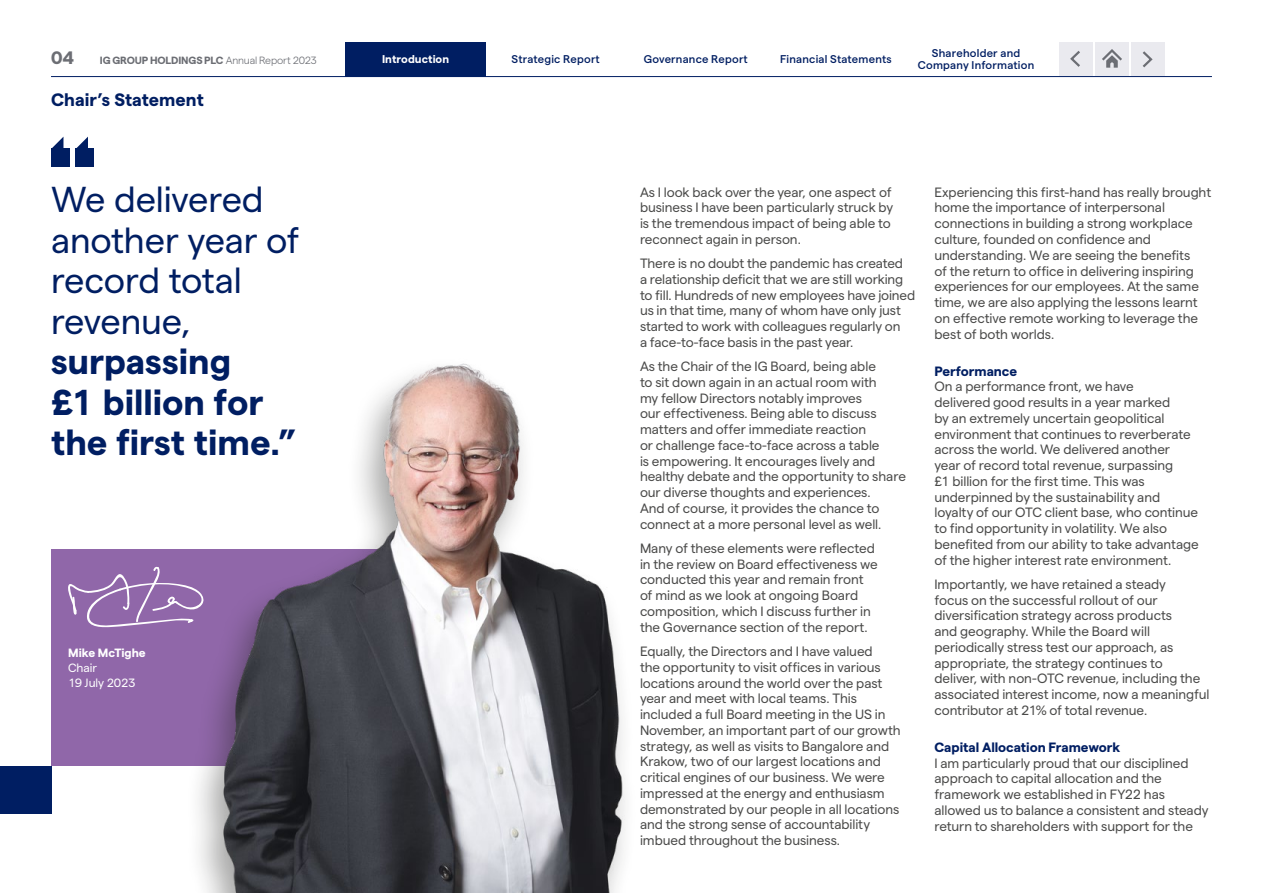
<style>
.page{position:relative;width:1263px;height:893px;background:#fff}
.page>*{position:absolute;margin:0;border:0;box-sizing:border-box;transform-origin:0 0}
.t1{font:36px/40.5px "Matter IGTF";letter-spacing:-.005em;color:#001e62}
.t2{font:700 36px/40.5px "Matter IGTF";color:#001e62}
.t3{font:700 18px "Matter IGTF";color:#001e62}
.t4{font:700 18px "Matter IGTF";color:#6c6e74}
.t5{font:13.5px/15.8px "Matter IGTF";letter-spacing:-.005em;color:#4a4a49}
.t6{font:700 13.5px "Matter IGTF";letter-spacing:-.005em;color:#001e62}
.t7{font:12px/15px "Matter IGTF";color:#fff}
.t8{font:700 12px "Matter IGTF";color:#fff}
.t9{font:500 11.25px "Matter IGTF";letter-spacing:.02em;color:#001e62}
.t10{font:700 11.25px "Matter IGTF";letter-spacing:.005em;color:#fff}
.t11{font:700 10.5px "Matter IGTF";letter-spacing:-.01em;color:#6c6e74}
.s1{font-weight:300}
</style>
<div class="page">
<div style="left:0;top:766px;width:51px;height:48px;background:#001e62"></div>
<div style="left:51px;top:549px;width:415px;height:216px;background:#9067a9"></div>
<img style="left:128px;top:363px;width:498px;height:530px">
<div style="left:345px;top:42px;width:141px;height:34px;background:#001e62"></div>
<hr style="left:51px;top:76px;width:1161px;height:1px;background:#001e62">
<div style="left:76px;top:149px;width:18px;height:18px;background:#001e62"></div>
<svg style="left:76px;top:137px;width:12px;height:12px"></svg>
<div style="left:51px;top:149px;width:18px;height:18px;background:#001e62"></div>
<svg style="left:51px;top:137px;width:12px;height:12px"></svg>
<svg style="left:68px;top:567px;width:135px;height:60px"></svg>
<div style="left:1095px;top:43px;width:34px;height:33px;background:#eaeaef"></div>
<svg style="left:1102px;top:49px;width:20px;height:19px"></svg>
<div style="left:1059px;top:43px;width:33px;height:33px;background:#eaeaef"></div>
<svg style="left:1070px;top:51px;width:10px;height:16px"></svg>
<div style="left:1131px;top:43px;width:34px;height:33px;background:#eaeaef"></div>
<svg style="left:1142px;top:51px;width:11px;height:17px"></svg>
<h2 class="t4" style="left:51px;top:44px;width:25px">04</h2>
<p class="t11" style="left:100px;top:52px;width:219px">IG GROUP HOLDINGS PLC <span class="s1">Annual Report 2023</span></p>
<h2 class="t3" style="left:51px;top:86px;width:154px">Chair’s Statement</h2>
<h1 class="t1" style="left:51px;top:176px;width:250px">We delivered another year of record total revenue,</h1>
<h1 class="t2" style="left:51px;top:338px;width:247px">surpassing<br>£1 billion for the first time.”</h1>
<p class="t8" style="left:68px;top:643px;width:79px">Mike McTighe</p>
<p class="t7" style="left:68px;top:659px;width:69px">Chair<br>19 July 2023</p>
<p class="t10" style="left:382px;top:51px;width:69px">Introduction</p>
<p class="t9" style="left:511px;top:51px;width:90px">Strategic Report</p>
<p class="t9" style="left:644px;top:51px;width:106px">Governance Report</p>
<p class="t9" style="left:780px;top:51px;width:113px">Financial Statements</p>
<p class="t9" style="left:932px;top:45px;width:90px">Shareholder and</p>
<p class="t9" style="left:918px;top:57px;width:118px">Company Information</p>
<p class="t5" style="left:640px;top:183px;width:255px">As I look back over the year, one aspect of business I have been particularly struck by is the tremendous impact of being able to reconnect again in person.</p>
<p class="t5" style="left:640px;top:254px;width:277px">There is no doubt the pandemic has created<br>a relationship deficit that we are still working to fill. Hundreds of new employees have joined us in that time, many of whom have only just started to work with colleagues regularly on<br>a face-to-face basis in the past year.</p>
<p class="t5" style="left:640px;top:357px;width:267px">As the Chair of the IG Board, being able<br>to sit down again in an actual room with<br>my fellow Directors notably improves<br>our effectiveness. Being able to discuss matters and offer immediate reaction<br>or challenge face-to-face across a table<br>is empowering. It encourages lively and healthy debate and the opportunity to share our diverse thoughts and experiences.<br>And of course, it provides the chance to connect at a more personal level as well.</p>
<p class="t5" style="left:640px;top:539px;width:239px">Many of these elements were reflected in the review on Board effectiveness we conducted this year and remain front of mind as we look at ongoing Board composition, which I discuss further in the Governance section of the report.</p>
<p class="t5" style="left:640px;top:642px;width:262px">Equally, the Directors and I have valued<br>the opportunity to visit offices in various locations around the world over the past year and meet with local teams. This included a full Board meeting in the US in November, an important part of our growth strategy, as well as visits to Bangalore and Krakow, two of our largest locations and critical engines of our business. We were impressed at the energy and enthusiasm demonstrated by our people in all locations and the strong sense of accountability imbued throughout the business.</p>
<p class="t5" style="left:934px;top:183px;width:278px">Experiencing this first-hand has really brought home the importance of interpersonal connections in building a strong workplace culture, founded on confidence and understanding. We are seeing the benefits<br>of the return to office in delivering inspiring experiences for our employees. At the same time, we are also applying the lessons learnt on effective remote working to leverage the best of both worlds.</p>
<p class="t6" style="left:934px;top:361px;width:84px">Performance</p>
<p class="t5" style="left:934px;top:378px;width:266px">On a performance front, we have<br>delivered good results in a year marked<br>by an extremely uncertain geopolitical environment that continues to reverberate across the world. We delivered another year of record total revenue, surpassing<br>£1 billion for the first time. This was underpinned by the sustainability and loyalty of our OTC client base, who continue to find opportunity in volatility. We also benefited from our ability to take advantage of the higher interest rate environment.</p>
<p class="t5" style="left:934px;top:575px;width:276px">Importantly, we have retained a steady<br>focus on the successful rollout of our diversification strategy across products<br>and geography. While the Board will periodically stress test our approach, as appropriate, the strategy continues to<br>deliver, with non-OTC revenue, including the associated interest income, now a meaningful contributor at 21% of total revenue.</p>
<p class="t6" style="left:934px;top:737px;width:187px">Capital Allocation Framework</p>
<p class="t5" style="left:934px;top:754px;width:276px">I am particularly proud that our disciplined approach to capital allocation and the framework we established in FY22 has allowed us to balance a consistent and steady return to shareholders with support for the</p>
</div>
